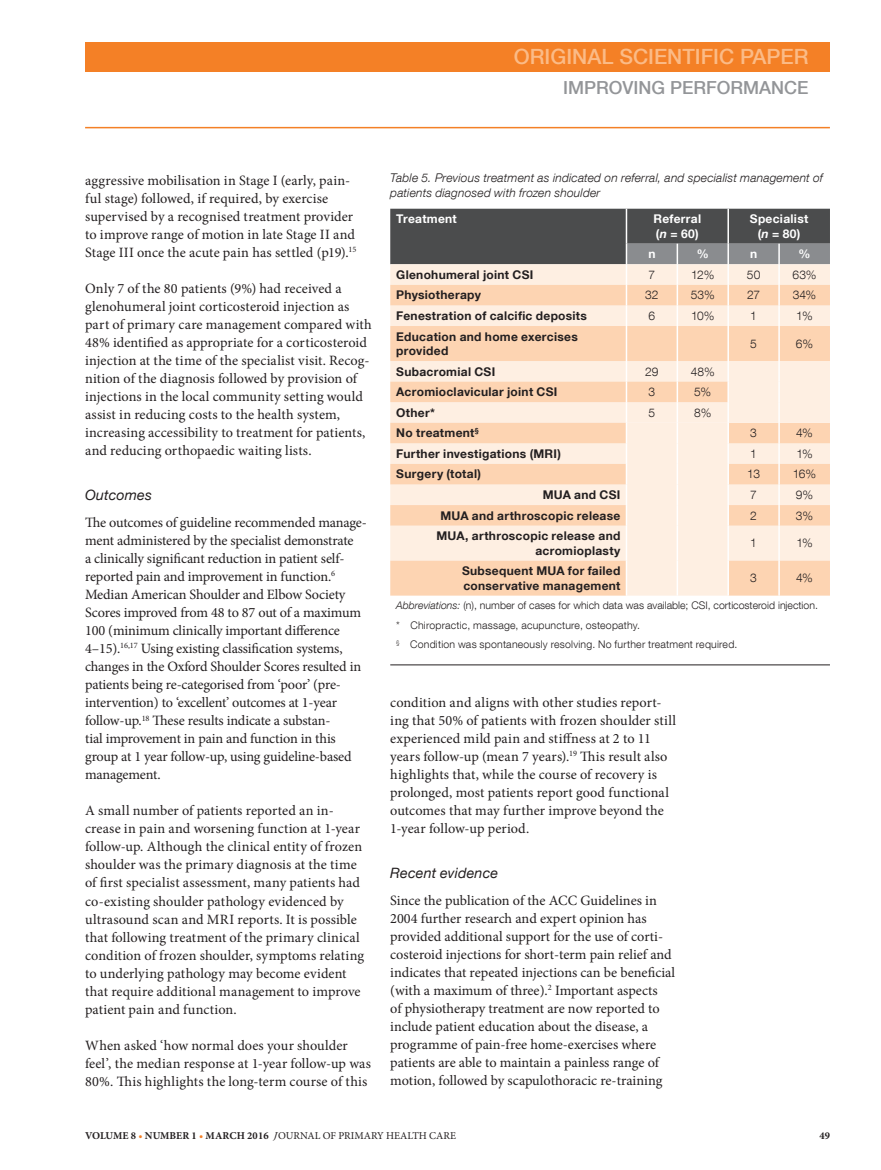
<style>
.page{position:relative;width:881px;height:1170px;background:#fff}
.page>*{position:absolute;margin:0;border:0;box-sizing:border-box;transform-origin:0 0}
.t1{font:500 21px "Helvetica Neue LT Com";color:#fbbb87}
.t2{font:500 18px "Helvetica Neue LT Com";color:#939598}
.t3{font:14.25px/18px "Minion Pro";color:#231f20}
.t4{font:italic 14.25px "Helvetica Neue LT Com";letter-spacing:.015em;color:#231f20}
.t5{font:700 12px/14.4px "Helvetica Neue LT Com";letter-spacing:.025em;color:#231f20}
.t6{font:italic 300 12px/14.4px "Helvetica Neue LT Com";letter-spacing:.015em;color:#231f20}
.t7{font:300 12px "Helvetica Neue LT Com";letter-spacing:.005em;color:#231f20}
.t8{font:700 12px/14.4px "Helvetica Neue LT Com";letter-spacing:.025em;color:#fff}
.t9{font:300 10.5px/19.5px "Helvetica Neue LT Com";letter-spacing:.01em;color:#231f20}
.t10{font:10.5px "Minion Pro";color:#231f20}
.t11{font:700 10.5px "Minion Pro";color:#231f20}
.s1{font-style:italic}
.s2{font-weight:700}
.s3{font-weight:700;color:#f48026}
</style>
<div class="page">
<div style="left:85px;top:43px;width:744px;height:29px;background:#f48026"></div>
<hr style="left:85px;top:127px;width:744px;height:1px;background:#f48026">
<hr style="left:390px;top:664px;width:439px;height:1px;background:#231f20">
<svg style="left:390px;top:326px;width:439px;height:269px;background:#fddec5"></svg>
<svg style="left:627px;top:361px;width:202px;height:234px;background:#fde8d6"></svg>
<svg style="left:390px;top:209px;width:439px;height:117px;background:#afa399"></svg>
<hr style="left:625px;top:326px;width:2px;height:35px;background:#fff">
<hr style="left:676px;top:326px;width:1px;height:35px;background:#fff">
<hr style="left:727px;top:326px;width:1px;height:35px;background:#fff">
<hr style="left:778px;top:326px;width:1px;height:35px;background:#fff">
<hr style="left:625px;top:361px;width:2px;height:20px;background:#fff">
<hr style="left:625px;top:381px;width:2px;height:21px;background:#fff">
<hr style="left:625px;top:402px;width:2px;height:20px;background:#fff">
<hr style="left:625px;top:422px;width:2px;height:21px;background:#fff">
<hr style="left:625px;top:443px;width:2px;height:21px;background:#fff">
<hr style="left:625px;top:464px;width:2px;height:20px;background:#fff">
<hr style="left:625px;top:484px;width:2px;height:21px;background:#fff">
<hr style="left:625px;top:505px;width:2px;height:20px;background:#fff">
<svg style="left:676px;top:361px;width:1px;height:164px"></svg>
<svg style="left:727px;top:361px;width:1px;height:164px"></svg>
<svg style="left:778px;top:361px;width:1px;height:164px"></svg>
<hr style="left:625px;top:525px;width:2px;height:35px;background:#fff">
<hr style="left:676px;top:525px;width:1px;height:35px;background:#fff">
<hr style="left:727px;top:525px;width:1px;height:35px;background:#fff">
<hr style="left:778px;top:525px;width:1px;height:35px;background:#fff">
<hr style="left:625px;top:560px;width:2px;height:35px;background:#fff">
<hr style="left:676px;top:560px;width:1px;height:35px;background:#fff">
<hr style="left:727px;top:560px;width:1px;height:35px;background:#fff">
<hr style="left:778px;top:560px;width:1px;height:35px;background:#fff">
<hr style="left:625px;top:244px;width:2px;height:20px;background:#fff">
<hr style="left:625px;top:209px;width:2px;height:35px;background:#fff">
<hr style="left:727px;top:209px;width:1px;height:35px;background:#fff">
<h1 class="t1" style="left:513px;top:44px;width:296px">ORIGINAL SCIENTIFIC PAPER</h1>
<p class="t2" style="left:562px;top:76px;width:35px">IMPRO</p>
<p class="t2" style="left:622px;top:76px;width:22px">VING</p>
<p class="t2" style="left:669px;top:76px;width:13px">PERFOR</p>
<p class="t2" style="left:743px;top:76px;width:30px">MANCE</p>
<p class="t3" style="left:85px;top:171px;width:273px">aggressive mobilisation in Stage I (early, pain&shy;ful stage) followed, if required, by exercise supervised by a recognised treatment provider to improve range of motion in late Stage II and Stage III once the acute pain has settled (p19).<sup>15</sup></p>
<p class="t3" style="left:85px;top:279px;width:288px">Only 7 of the 80 patients (9%) had received a glenohumeral joint corticosteroid injection as part of primary care management compared with 48% identified as appropriate for a corticosteroid injection at the time of the specialist visit. Recog&shy;nition of the diagnosis followed by provision of injections in the local community setting would assist in reducing costs to the health system, increasing accessibility to treatment for patients, and reducing orthopaedic waiting lists.</p>
<p class="t4" style="left:85px;top:486px;width:68px">Outcomes</p>
<p class="t3" style="left:85px;top:513px;width:283px">The outcomes of guideline recommended manage&shy;ment administered by the specialist demonstrate<br>a clinically significant reduction in patient self&shy;reported pain and improvement in function.<sup>6<br></sup>Median American Shoulder and Elbow Society Scores improved from 48 to 87 out of a maximum 100 (minimum clinically important difference 4–15).<sup>16,17</sup> Using existing classification systems, changes in the Oxford Shoulder Scores resulted in patients being re-categorised from ‘poor’ (pre&shy;intervention) to ‘excellent’ outcomes at 1-year follow-up.<sup>18</sup> These results indicate a substan-<br>tial improvement in pain and function in this group at 1 year follow-up, using guideline-based management.</p>
<p class="t3" style="left:85px;top:801px;width:280px">A small number of patients reported an in&shy;crease in pain and worsening function at 1-year follow-up. Although the clinical entity of frozen shoulder was the primary diagnosis at the time of first specialist assessment, many patients had co-existing shoulder pathology evidenced by ultrasound scan and MRI reports. It is possible that following treatment of the primary clinical condition of frozen shoulder, symptoms relating to underlying pathology may become evident that require additional management to improve patient pain and function.</p>
<p class="t3" style="left:85px;top:1036px;width:287px">When asked ‘how normal does your shoulder feel’, the median response at 1-year follow-up was<br>80%. This highlights the long-term course of this</p>
<p class="t6" style="left:390px;top:171px;width:434px">Table 5. Previous treatment as indicated on referral, and specialist management of patients diagnosed with frozen shoulder</p>
<p class="t8" style="left:396px;top:211px;width:62px">Treatment</p>
<p class="t8" style="left:653px;top:211px;width:49px">Referral (<span class="s1">n</span> = 60)</p>
<p class="t8" style="left:749px;top:211px;width:60px;text-align:center">Specialist (<span class="s1">n</span> = 80)</p>
<p class="t8" style="left:648px;top:246px;width:9px">n</p>
<p class="t8" style="left:696px;top:246px;width:13px">%</p>
<p class="t8" style="left:749px;top:246px;width:9px">n</p>
<p class="t8" style="left:798px;top:246px;width:13px">%</p>
<p class="t5" style="left:396px;top:267px;width:138px">Glenohumeral joint CSI</p>
<p class="t7" style="left:648px;top:267px;width:8px">7</p>
<p class="t7" style="left:691px;top:267px;width:25px">12%</p>
<p class="t7" style="left:746px;top:267px;width:15px">50</p>
<p class="t7" style="left:792px;top:267px;width:26px">63%</p>
<p class="t5" style="left:396px;top:287px;width:86px">Physiotherapy</p>
<p class="t7" style="left:645px;top:288px;width:15px">32</p>
<p class="t7" style="left:690px;top:288px;width:25px">53%</p>
<p class="t7" style="left:746px;top:288px;width:15px">27</p>
<p class="t7" style="left:792px;top:288px;width:25px">34%</p>
<p class="t5" style="left:396px;top:308px;width:192px">Fenestration of calcific deposits</p>
<p class="t7" style="left:648px;top:308px;width:8px">6</p>
<p class="t7" style="left:690px;top:308px;width:25px">10%</p>
<p class="t7" style="left:750px;top:308px;width:8px">1</p>
<p class="t7" style="left:796px;top:308px;width:18px">1%</p>
<p class="t5" style="left:396px;top:329px;width:183px">Education and home exercises provided</p>
<p class="t7" style="left:750px;top:336px;width:8px">5</p>
<p class="t7" style="left:795px;top:336px;width:19px">6%</p>
<p class="t5" style="left:396px;top:364px;width:100px">Subacromial CSI</p>
<p class="t7" style="left:645px;top:364px;width:15px">29</p>
<p class="t7" style="left:690px;top:364px;width:25px">48%</p>
<p class="t5" style="left:396px;top:384px;width:163px">Acromioclavicular joint CSI</p>
<p class="t7" style="left:648px;top:384px;width:8px">3</p>
<p class="t7" style="left:694px;top:384px;width:18px">5%</p>
<p class="t5" style="left:396px;top:405px;width:40px">Other*</p>
<p class="t7" style="left:648px;top:405px;width:8px">5</p>
<p class="t7" style="left:694px;top:405px;width:19px">8%</p>
<p class="t5" style="left:396px;top:425px;width:84px">No treatment<sup>§</sup></p>
<p class="t7" style="left:750px;top:425px;width:8px">3</p>
<p class="t7" style="left:795px;top:425px;width:18px">4%</p>
<p class="t5" style="left:396px;top:446px;width:166px">Further investigations (MRI)</p>
<p class="t7" style="left:750px;top:446px;width:8px">1</p>
<p class="t7" style="left:796px;top:446px;width:18px">1%</p>
<p class="t5" style="left:396px;top:466px;width:86px">Surgery (total)</p>
<p class="t7" style="left:747px;top:467px;width:14px">13</p>
<p class="t7" style="left:792px;top:467px;width:25px">16%</p>
<p class="t5" style="left:542px;top:487px;width:79px">MUA and CSI</p>
<p class="t7" style="left:750px;top:487px;width:8px">7</p>
<p class="t7" style="left:795px;top:487px;width:19px">9%</p>
<p class="t5" style="left:440px;top:508px;width:181px">MUA and arthroscopic release</p>
<p class="t7" style="left:750px;top:508px;width:8px">2</p>
<p class="t7" style="left:795px;top:508px;width:19px">3%</p>
<p class="t5" style="left:436px;top:528px;width:185px;text-align:right">MUA, arthroscopic release and acromioplasty</p>
<p class="t7" style="left:750px;top:536px;width:8px">1</p>
<p class="t7" style="left:796px;top:536px;width:18px">1%</p>
<p class="t5" style="left:462px;top:563px;width:160px">Subsequent MUA for failed conservative management</p>
<p class="t7" style="left:750px;top:570px;width:8px">3</p>
<p class="t7" style="left:795px;top:570px;width:18px">4%</p>
<p class="t9" style="left:396px;top:595px;width:423px"><span class="s1">Abbreviations:</span> (n), number of cases for which data was available; CSI, corticosteroid injection. * Chiropractic, massage, acupuncture, osteopathy.<br><sup>§</sup> Condition was spontaneously resolving. No further treatment required.</p>
<p class="t3" style="left:390px;top:693px;width:287px">condition and aligns with other studies report&shy;ing that 50% of patients with frozen shoulder still experienced mild pain and stiffness at 2 to 11 years follow-up (mean 7 years).<sup>19</sup> This result also highlights that, while the course of recovery is prolonged, most patients report good functional outcomes that may further improve beyond the 1-year follow-up period.</p>
<p class="t4" style="left:390px;top:864px;width:109px">Recent evidence</p>
<p class="t3" style="left:390px;top:891px;width:286px">Since the publication of the ACC Guidelines in 2004 further research and expert opinion has provided additional support for the use of corti&shy;costeroid injections for short-term pain relief and indicates that repeated injections can be beneficial (with a maximum of three).<sup>2</sup> Important aspects<br>of physiotherapy treatment are now reported to include patient education about the disease, a programme of pain-free home-exercises where patients are able to maintain a painless range of motion, followed by scapulothoracic re-training</p>
<p class="t10" style="left:85px;top:1128px;width:372px"><span class="s2">VOLUME 8</span> <span class="s3">•</span> <span class="s2">NUMBER 1</span> <span class="s3">•</span> <span class="s2">MARCH 2016</span> <span class="s1">J</span>OURNAL OF PRIMARY HEALTH CARE</p>
<p class="t11" style="left:819px;top:1128px;width:12px">49</p>
</div>
